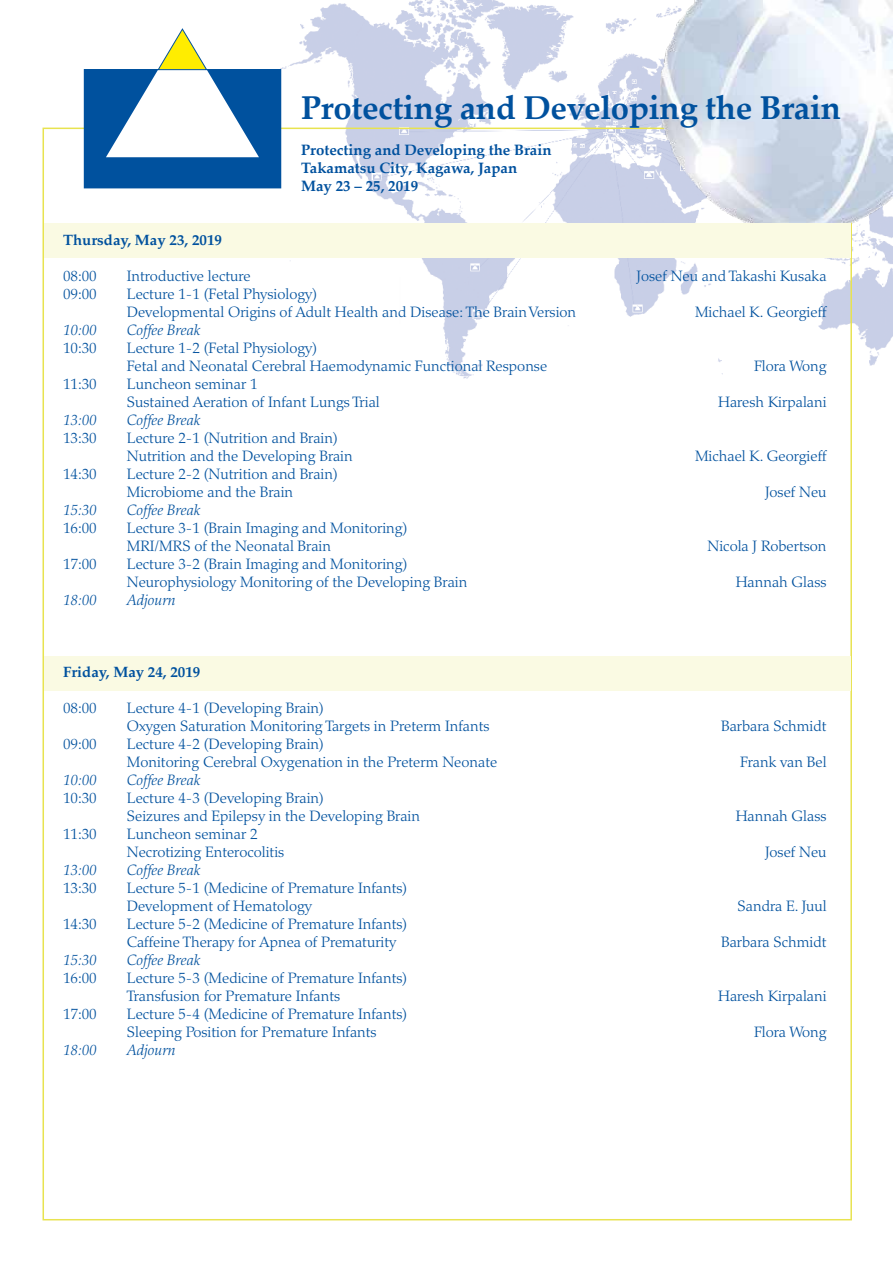
<style>
.page{position:relative;width:893px;height:1263px;background:#fff}
.page>*{position:absolute;margin:0;border:0;box-sizing:border-box;transform-origin:0 0}
.t1{font:700 33px "Palatino Linotype";letter-spacing:-.01em;color:#00519e}
.t2{font:300 15px/18px "Palatino LT Std";color:#00519e}
.t3{font:italic 300 15px "Palatino LT Std";color:#00519e}
.t4{font:700 15px/18px "Palatino Linotype";color:#00519e}
.t5{font:700 15px "Palatino LT Std";color:#00519e}
</style>
<div class="page">
<img style="left:281px;top:0;width:612px;height:379px">
<div style="left:84px;top:70px;width:197px;height:118px;background:#00519e"></div>
<svg style="left:106px;top:29px;width:153px;height:128px"></svg>
<img style="left:661px;top:0;width:232px;height:232px">
<div style="left:44px;top:656px;width:806px;height:34px;background:#fafae3"></div>
<div style="left:44px;top:224px;width:806px;height:34px;background:#fafae3"></div>
<h1 class="t1" style="left:301px;top:84px;width:541px">Protecting and Developing the Brain</h1>
<p class="t4" style="left:301px;top:140px;width:252px">Protecting and Developing the Brain<br>Takamatsu City, Kagawa, Japan<br>May 23 – 25, 2019</p>
<p class="t5" style="left:63px;top:231px;width:161px">Thursday, May 23, 2019</p>
<p class="t2" style="left:63px;top:267px;width:35px">08:00</p>
<p class="t2" style="left:127px;top:267px;width:125px">Introductive lecture</p>
<p class="t2" style="left:637px;top:267px;width:191px">Josef Neu and Takashi Kusaka</p>
<p class="t2" style="left:63px;top:285px;width:35px">09:00</p>
<p class="t2" style="left:127px;top:285px;width:451px">Lecture 1-1 (Fetal Physiology)<br>Developmental Origins of Adult Health and Disease: The Brain Version</p>
<p class="t2" style="left:695px;top:303px;width:133px">Michael K. Georgieff</p>
<p class="t3" style="left:63px;top:321px;width:35px">10:00</p>
<p class="t3" style="left:127px;top:321px;width:75px">Coffee Break</p>
<p class="t2" style="left:63px;top:339px;width:35px">10:30</p>
<p class="t2" style="left:127px;top:339px;width:422px">Lecture 1-2 (Fetal Physiology)<br>Fetal and Neonatal Cerebral Haemodynamic Functional Response</p>
<p class="t2" style="left:63px;top:375px;width:35px">11:30</p>
<p class="t2" style="left:127px;top:375px;width:255px">Luncheon seminar 1<br>Sustained Aeration of Infant Lungs Trial</p>
<p class="t3" style="left:63px;top:411px;width:35px">13:00</p>
<p class="t3" style="left:127px;top:411px;width:75px">Coffee Break</p>
<p class="t2" style="left:63px;top:429px;width:35px">13:30</p>
<p class="t2" style="left:127px;top:429px;width:227px">Lecture 2-1 (Nutrition and Brain)<br>Nutrition and the Developing Brain</p>
<p class="t2" style="left:63px;top:465px;width:35px">14:30</p>
<p class="t2" style="left:127px;top:465px;width:213px">Lecture 2-2 (Nutrition and Brain)<br>Microbiome and the Brain</p>
<p class="t3" style="left:63px;top:501px;width:35px">15:30</p>
<p class="t3" style="left:127px;top:501px;width:75px">Coffee Break</p>
<p class="t2" style="left:63px;top:519px;width:35px">16:00</p>
<p class="t2" style="left:127px;top:519px;width:282px">Lecture 3-1 (Brain Imaging and Monitoring)<br>MRI/MRS of the Neonatal Brain</p>
<p class="t2" style="left:63px;top:555px;width:35px">17:00</p>
<p class="t2" style="left:127px;top:555px;width:342px">Lecture 3-2 (Brain Imaging and Monitoring)<br>Neurophysiology Monitoring of the Developing Brain</p>
<p class="t3" style="left:63px;top:591px;width:35px">18:00</p>
<p class="t3" style="left:127px;top:591px;width:50px">Adjourn</p>
<p class="t5" style="left:63px;top:663px;width:139px">Friday, May 24, 2019</p>
<p class="t2" style="left:63px;top:699px;width:35px">08:00</p>
<p class="t2" style="left:127px;top:699px;width:364px">Lecture 4-1 (Developing Brain)<br>Oxygen Saturation Monitoring Targets in Preterm Infants</p>
<p class="t2" style="left:63px;top:735px;width:35px">09:00</p>
<p class="t2" style="left:127px;top:735px;width:372px">Lecture 4-2 (Developing Brain)<br>Monitoring Cerebral Oxygenation in the Preterm Neonate</p>
<p class="t3" style="left:63px;top:771px;width:35px">10:00</p>
<p class="t3" style="left:127px;top:771px;width:75px">Coffee Break</p>
<p class="t2" style="left:63px;top:789px;width:35px">10:30</p>
<p class="t2" style="left:127px;top:789px;width:295px">Lecture 4-3 (Developing Brain)<br>Seizures and Epilepsy in the Developing Brain</p>
<p class="t2" style="left:63px;top:825px;width:35px">11:30</p>
<p class="t2" style="left:127px;top:825px;width:159px">Luncheon seminar 2<br>Necrotizing Enterocolitis</p>
<p class="t3" style="left:63px;top:861px;width:35px">13:00</p>
<p class="t3" style="left:127px;top:861px;width:75px">Coffee Break</p>
<p class="t2" style="left:63px;top:879px;width:35px">13:30</p>
<p class="t2" style="left:127px;top:879px;width:282px">Lecture 5-1 (Medicine of Premature Infants)<br>Development of Hematology</p>
<p class="t2" style="left:63px;top:915px;width:35px">14:30</p>
<p class="t2" style="left:127px;top:915px;width:282px">Lecture 5-2 (Medicine of Premature Infants)<br>Caffeine Therapy for Apnea of Prematurity</p>
<p class="t3" style="left:63px;top:951px;width:35px">15:30</p>
<p class="t3" style="left:127px;top:951px;width:75px">Coffee Break</p>
<p class="t2" style="left:63px;top:969px;width:35px">16:00</p>
<p class="t2" style="left:127px;top:969px;width:282px">Lecture 5-3 (Medicine of Premature Infants)<br>Transfusion for Premature Infants</p>
<p class="t2" style="left:63px;top:1005px;width:35px">17:00</p>
<p class="t2" style="left:127px;top:1005px;width:282px">Lecture 5-4 (Medicine of Premature Infants)<br>Sleeping Position for Premature Infants</p>
<p class="t3" style="left:63px;top:1041px;width:35px">18:00</p>
<p class="t3" style="left:127px;top:1041px;width:50px">Adjourn</p>
<p class="t2" style="left:754px;top:357px;width:74px">Flora Wong</p>
<p class="t2" style="left:718px;top:393px;width:110px">Haresh Kirpalani</p>
<p class="t2" style="left:695px;top:447px;width:133px">Michael K. Georgieff</p>
<p class="t2" style="left:765px;top:483px;width:63px">Josef Neu</p>
<p class="t2" style="left:707px;top:537px;width:121px">Nicola J Robertson</p>
<p class="t2" style="left:736px;top:573px;width:92px">Hannah Glass</p>
<p class="t2" style="left:721px;top:717px;width:107px">Barbara Schmidt</p>
<p class="t2" style="left:740px;top:753px;width:88px">Frank van Bel</p>
<p class="t2" style="left:736px;top:807px;width:92px">Hannah Glass</p>
<p class="t2" style="left:765px;top:843px;width:63px">Josef Neu</p>
<p class="t2" style="left:738px;top:897px;width:90px">Sandra E. Juul</p>
<p class="t2" style="left:721px;top:933px;width:107px">Barbara Schmidt</p>
<p class="t2" style="left:718px;top:987px;width:110px">Haresh Kirpalani</p>
<p class="t2" style="left:754px;top:1023px;width:74px">Flora Wong</p>
</div>
